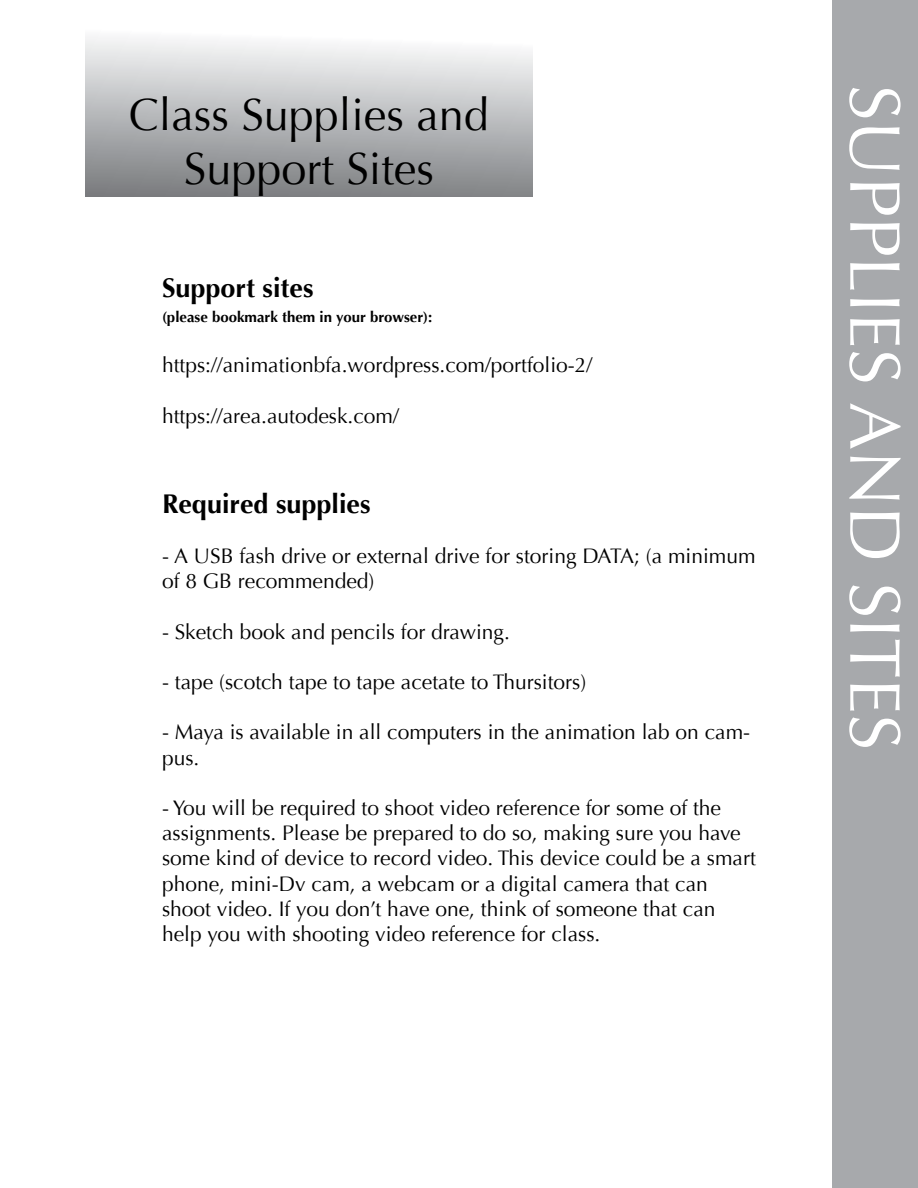
<style>
.page{position:relative;width:918px;height:1188px;background:#fff}
.page>*{position:absolute;margin:0;border:0;box-sizing:border-box;transform-origin:0 0}
.t1{font:72px "Optima";color:#fff}
.t2{font:45px/54px "Optima";color:#000;text-align:center}
.t3{font:700 27px "Optima";color:#000}
.t4{font:21px/25.2px "Optima";color:#000}
.t5{font:700 15px "Optima";color:#000}
</style>
<div class="page">
<div style="left:832px;top:0;width:86px;height:1188px;background:#a7a9ac"></div>
<div style="left:85px;top:4px;width:448px;height:192px;background:linear-gradient(to bottom,#fff,#7f8285)"></div>
<h2 class="t2" style="left:129px;top:88px;width:362px">Class Supplies and<br>Support Sites</h2>
<h1 class="t1" style="left:917px;top:85px;width:667px;rotate:90deg">SUPPLIES AND SITES</h1>
<p class="t3" style="left:162px;top:272px;width:153px">Support sites</p>
<p class="t5" style="left:162px;top:308px;width:272px">(please bookmark them in your browser):</p>
<p class="t4" style="left:162px;top:353px;width:432px">https://animationbfa.wordpress.com/portfolio-2/</p>
<p class="t4" style="left:162px;top:403px;width:238px">https://area.autodesk.com/</p>
<p class="t3" style="left:162px;top:488px;width:210px">Required supplies</p>
<p class="t4" style="left:162px;top:544px;width:595px">- A USB fash drive or external drive for storing DATA; (a minimum of 8 GB recommended)</p>
<p class="t4" style="left:162px;top:619px;width:349px">- Sketch book and pencils for drawing.</p>
<p class="t4" style="left:162px;top:670px;width:426px">- tape (scotch tape to tape acetate to Thursitors)</p>
<p class="t4" style="left:162px;top:720px;width:590px">- Maya is available in all computers in the animation lab on cam&shy;pus.</p>
<p class="t4" style="left:162px;top:796px;width:595px">- You will be required to shoot video reference for some of the assignments. Please be prepared to do so, making sure you have some kind of device to record video. This device could be a smart phone, mini-Dv cam, a webcam or a digital camera that can shoot video. If you don’t have one, think of someone that can help you with shooting video reference for class.</p>
</div>
